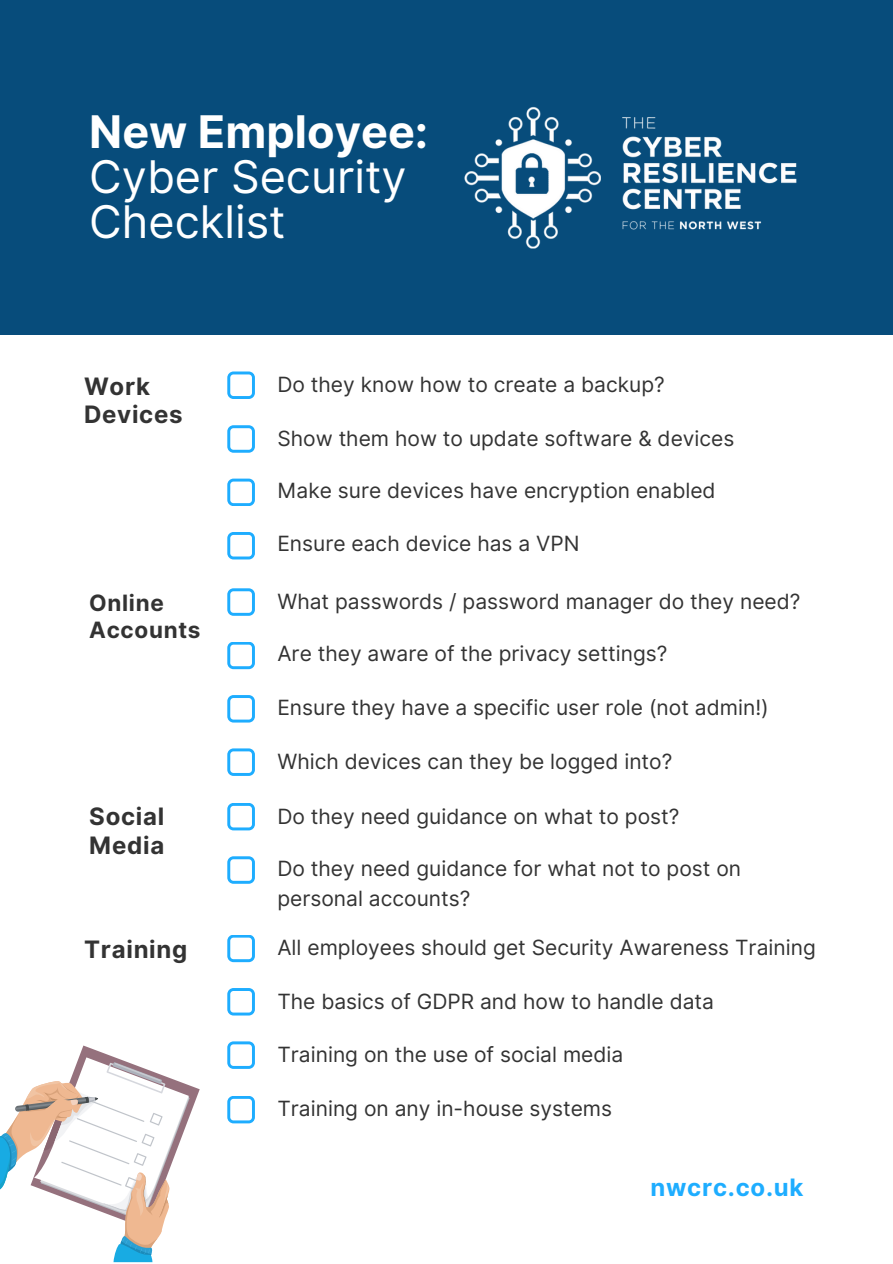
<style>
.page{position:relative;width:893px;height:1264px;background:#fff}
.page>*{position:absolute;margin:0;border:0;box-sizing:border-box;transform-origin:0 0}
.t1{font:45px/45px "Inter";color:#fff}
.t2{font:700 45px "Inter";color:#fff}
.t3{font:700 24px/28px "Inter";letter-spacing:.03em;color:#333}
.t4{font:700 24px "Inter";letter-spacing:.03em;color:#1eadff}
.t5{font:700 22.5px/27px "Inter";letter-spacing:.03em;color:#333}
.t6{font:21px/29.2px "Inter";color:#333}
</style>
<div class="page">
<div style="left:0;top:0;width:892px;height:335px;background:#074c7b"></div>
<svg style="left:227px;top:371px;width:28px;height:28px"></svg>
<svg style="left:227px;top:425px;width:28px;height:28px"></svg>
<svg style="left:227px;top:478px;width:28px;height:28px"></svg>
<img style="left:464px;top:107px;width:333px;height:142px">
<svg style="left:227px;top:532px;width:28px;height:27px"></svg>
<svg style="left:227px;top:588px;width:28px;height:28px"></svg>
<svg style="left:227px;top:642px;width:28px;height:27px"></svg>
<svg style="left:227px;top:695px;width:28px;height:27px"></svg>
<svg style="left:227px;top:748px;width:28px;height:28px"></svg>
<svg style="left:227px;top:803px;width:28px;height:27px"></svg>
<svg style="left:227px;top:856px;width:28px;height:27px"></svg>
<svg style="left:227px;top:935px;width:28px;height:27px"></svg>
<svg style="left:227px;top:988px;width:28px;height:27px"></svg>
<svg style="left:0;top:1045px;width:200px;height:217px"></svg>
<svg style="left:227px;top:1041px;width:28px;height:27px"></svg>
<svg style="left:227px;top:1096px;width:28px;height:27px"></svg>
<h1 class="t2" style="left:89px;top:105px;width:340px">New Employee:</h1>
<h1 class="t1" style="left:89px;top:154px;width:319px">Cyber Security<br>Checklist</h1>
<p class="t3" style="left:84px;top:372px;width:100px">Work<br>Devices</p>
<p class="t6" style="left:277px;top:370px;width:389px">Do they know how to create a backup?</p>
<p class="t6" style="left:277px;top:423px;width:458px">Show them how to update software &amp; devices</p>
<p class="t6" style="left:277px;top:476px;width:439px">Make sure devices have encryption enabled</p>
<p class="t5" style="left:89px;top:589px;width:113px">Online<br>Accounts</p>
<p class="t3" style="left:89px;top:802px;width:77px">Social<br>Media</p>
<p class="t3" style="left:84px;top:935px;width:105px">Training</p>
<p class="t6" style="left:277px;top:529px;width:303px">Ensure each device has a VPN</p>
<p class="t6" style="left:277px;top:586px;width:524px">What passwords / password manager do they need?</p>
<p class="t6" style="left:277px;top:638px;width:391px">Are they aware of the privacy settings?</p>
<p class="t6" style="left:277px;top:693px;width:493px">Ensure they have a specific user role (not admin!)</p>
<p class="t6" style="left:277px;top:747px;width:396px">Which devices can they be logged into?</p>
<p class="t6" style="left:277px;top:802px;width:403px">Do they need guidance on what to post?</p>
<p class="t6" style="left:277px;top:854px;width:465px">Do they need guidance for what not to post on personal accounts?</p>
<p class="t6" style="left:277px;top:932px;width:540px">All employees should get Security Awareness Training</p>
<p class="t6" style="left:277px;top:986px;width:438px">The basics of GDPR and how to handle data</p>
<p class="t6" style="left:277px;top:1039px;width:347px">Training on the use of social media</p>
<p class="t6" style="left:277px;top:1094px;width:336px">Training on any in-house systems</p>
<p class="t4" style="left:650px;top:1172px;width:154px">nwcrc.co.uk</p>
</div>
